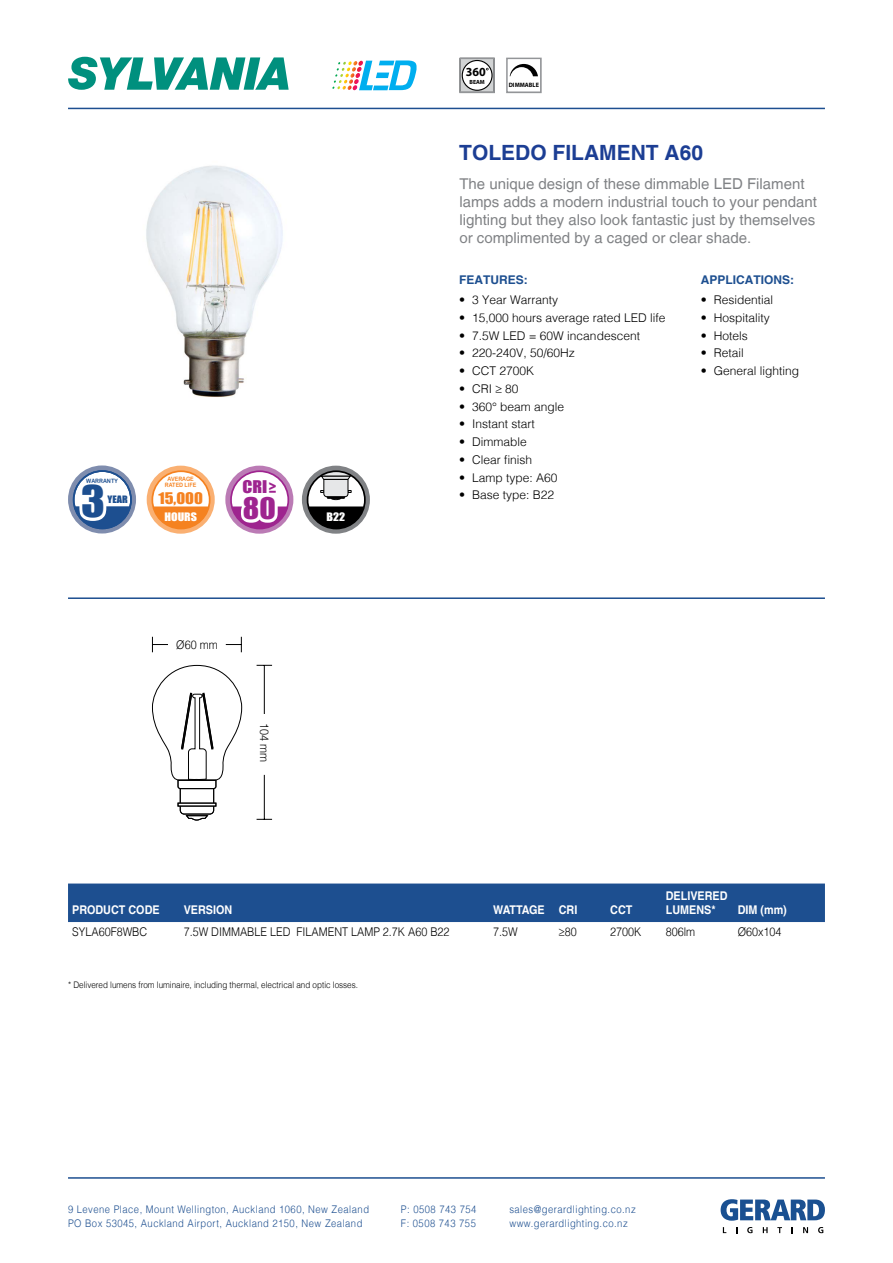
<style>
.page{position:relative;width:893px;height:1263px;background:#fff}
.page>*{position:absolute;margin:0;border:0;box-sizing:border-box;transform-origin:0 0}
.t1{font:40.5px "Impact";color:#1d4f90;scale:1.11 1}
.t2{font:27.6px "Impact";color:#9e248f;scale:1.11 1}
.t3{font:700 21px "Helvetica LT";color:#1c3e94}
.t4{font:16.2px "Impact";color:#9e248f;scale:1.11 1}
.t5{font:15px/18px "Helvetica LT";color:#808285}
.t6{font:14.85px "Impact";color:#f58220;scale:1.11 1}
.t7{font:700 12.45px "Myriad Pro";color:#000}
.t8{font:300 12px "Helvetica LT";color:#000}
.t9{font:300 12px "Helvetica LT";color:#000;scale:.9 1}
.t10{font:700 12px/14.1px "Helvetica LT";color:#fff;scale:.9 1}
.t11{font:700 12px "Helvetica LT";color:#1d4f90}
.t12{font:700 12px "Helvetica LT";letter-spacing:-.025em;color:#fff;scale:.9 1}
.t13{font:10.8px "Impact";color:#fff;scale:1.11 1}
.t14{font:300 10.5px/13.5px "Helvetica LT";letter-spacing:.05em;color:#1d4f90;scale:.9 1}
.t15{font:9.45px "Impact";color:#1d4f90;scale:1.11 1}
.t16{font:300 9px "Helvetica LT";color:#000;scale:.9 1}
.t17{font:700 6.3px "Myriad Pro";color:#000}
.t18{font:6px/6px "Arial Rounded MT Bold";color:#f58220;text-align:center;scale:.9 1}
.t19{font:6px "Arial Rounded MT Bold";color:#1d4f90;scale:.9 1}
.t20{font:700 6px "Myriad Pro";color:#000}
</style>
<div class="page">
<svg style="left:68px;top:57px;width:221px;height:33px"></svg>
<hr style="left:68px;top:108px;width:757px;height:1px;background:#1d4f90">
<svg style="left:332px;top:60px;width:85px;height:30px"></svg>
<hr style="left:68px;top:597px;width:757px;height:2px;background:#1d4f90">
<svg style="left:462px;top:61px;width:30px;height:29px"></svg>
<div style="left:459px;top:58px;width:36px;height:35px;border:2px solid #939598"></div>
<div style="left:506px;top:58px;width:36px;height:35px;border:2px solid #939598"></div>
<svg style="left:510px;top:64px;width:28px;height:12px"></svg>
<hr style="left:68px;top:1177px;width:757px;height:2px;background:#1d4f90">
<svg style="left:723px;top:1227px;width:3px;height:6px"></svg>
<svg style="left:747px;top:1227px;width:5px;height:6px"></svg>
<svg style="left:763px;top:1227px;width:5px;height:6px"></svg>
<svg style="left:777px;top:1227px;width:5px;height:6px"></svg>
<svg style="left:803px;top:1227px;width:5px;height:6px"></svg>
<svg style="left:818px;top:1227px;width:5px;height:6px"></svg>
<svg style="left:721px;top:1199px;width:104px;height:22px"></svg>
<svg style="left:68px;top:465px;width:68px;height:68px"></svg>
<svg style="left:74px;top:471px;width:57px;height:57px"></svg>
<svg style="left:74px;top:477px;width:56px;height:51px"></svg>
<div style="left:73px;top:470px;width:59px;height:59px;border:2px solid #1d4f90;border-radius:50%"></div>
<svg style="left:225px;top:466px;width:68px;height:68px"></svg>
<div style="left:231px;top:471px;width:57px;height:58px;background:#fff;border-radius:50%"></div>
<div style="left:230px;top:470px;width:59px;height:59px;border:2px solid #9e248f;border-radius:50%"></div>
<svg style="left:232px;top:489px;width:56px;height:40px"></svg>
<svg style="left:147px;top:466px;width:68px;height:68px"></svg>
<div style="left:152px;top:471px;width:58px;height:58px;background:#fff;border-radius:50%"></div>
<div style="left:151px;top:470px;width:59px;height:59px;border:2px solid #f58220;border-radius:50%"></div>
<svg style="left:153px;top:506px;width:56px;height:23px"></svg>
<svg style="left:302px;top:466px;width:68px;height:68px"></svg>
<div style="left:308px;top:471px;width:57px;height:58px;background:#fff;border-radius:50%"></div>
<svg style="left:320px;top:471px;width:32px;height:29px"></svg>
<div style="left:307px;top:470px;width:59px;height:59px;border:2px solid #000;border-radius:50%"></div>
<svg style="left:308px;top:506px;width:56px;height:23px"></svg>
<div style="left:68px;top:883px;width:757px;height:40px;background:#1d4f90"></div>
<svg style="left:152px;top:637px;width:16px;height:15px"></svg>
<svg style="left:226px;top:637px;width:16px;height:15px"></svg>
<svg style="left:152px;top:665px;width:90px;height:155px"></svg>
<svg style="left:257px;top:665px;width:15px;height:1px"></svg>
<hr style="left:264px;top:665px;width:1px;height:49px;background:#000">
<svg style="left:257px;top:819px;width:15px;height:1px"></svg>
<hr style="left:264px;top:775px;width:1px;height:44px;background:#000">
<img style="left:146px;top:165px;width:137px;height:232px">
<p class="t7" style="left:466px;top:64px;width:22px">360</p>
<p class="t20" style="left:469px;top:78px;width:17px">BEAM</p>
<p class="t17" style="left:509px;top:80px;width:32px">DIMMABLE</p>
<h3 class="t3" style="left:459px;top:139px;width:245px">TOLEDO FILAMENT A60</h3>
<p class="t19" style="left:86px;top:478px;width:36px">WARRANTY</p>
<h1 class="t1" style="left:81px;top:470px;width:23px">3</h1>
<p class="t15" style="left:107px;top:491px;width:20px">YEAR</p>
<p class="t18" style="left:165px;top:476px;width:36px">AVERAGE<br>RATED LIFE</p>
<p class="t13" style="left:164px;top:508px;width:31px">HOURS</p>
<p class="t6" style="left:158px;top:486px;width:42px">15,000</p>
<h3 class="t4" style="left:243px;top:474px;width:32px">CRI≥</h3>
<h2 class="t2" style="left:243px;top:487px;width:31px">80</h2>
<p class="t9" style="left:176px;top:637px;width:48px">Ø60 mm</p>
<p class="t9" style="left:272px;top:723px;width:45px;rotate:90deg">104 mm</p>
<p class="t13" style="left:327px;top:508px;width:18px">B22</p>
<p class="t5" style="left:459px;top:175px;width:359px">The unique design of these dimmable LED Filament lamps adds a modern industrial touch to your pendant lighting but they also look fantastic just by themselves or complimented by a caged or clear shade.</p>
<p class="t11" style="left:459px;top:272px;width:70px">FEATURES:</p>
<p class="t11" style="left:701px;top:272px;width:95px">APPLICATIONS:</p>
<p class="t8" style="left:459px;top:292px;width:100px">• 3 Year Warranty</p>
<p class="t8" style="left:459px;top:310px;width:208px">• 15,000 hours average rated LED life</p>
<p class="t8" style="left:459px;top:328px;width:182px">• 7.5W LED = 60W incandescent</p>
<p class="t8" style="left:459px;top:346px;width:117px">• 220-240V, 50/60Hz</p>
<p class="t8" style="left:459px;top:363px;width:76px">• CCT 2700K</p>
<p class="t8" style="left:459px;top:381px;width:61px">• CRI ≥ 80</p>
<p class="t8" style="left:459px;top:399px;width:106px">• 360° beam angle</p>
<p class="t8" style="left:459px;top:417px;width:77px">• Instant start</p>
<p class="t8" style="left:459px;top:434px;width:69px">• Dimmable</p>
<p class="t8" style="left:459px;top:452px;width:74px">• Clear finish</p>
<p class="t8" style="left:459px;top:470px;width:100px">• Lamp type: A60</p>
<p class="t8" style="left:459px;top:488px;width:96px">• Base type: B22</p>
<p class="t8" style="left:701px;top:292px;width:74px">• Residential</p>
<p class="t8" style="left:701px;top:310px;width:70px">• Hospitality</p>
<p class="t8" style="left:701px;top:328px;width:48px">• Hotels</p>
<p class="t8" style="left:701px;top:346px;width:44px">• Retail</p>
<p class="t8" style="left:701px;top:363px;width:100px">• General lighting</p>
<p class="t10" style="left:72px;top:903px;width:99px">PRODUCT CODE</p>
<p class="t10" style="left:184px;top:903px;width:56px">VERSION</p>
<p class="t12" style="left:493px;top:903px;width:95px">WATTAGE CRI</p>
<p class="t10" style="left:610px;top:903px;width:26px">CCT</p>
<p class="t10" style="left:666px;top:889px;width:70px">DELIVERED<br>LUMENS*</p>
<p class="t10" style="left:738px;top:903px;width:56px">DIM (mm)</p>
<p class="t9" style="left:72px;top:924px;width:85px">SYLA60F8WBC</p>
<p class="t9" style="left:184px;top:924px;width:297px">7.5W DIMMABLE LED FILAMENT LAMP 2.7K A60 B22</p>
<p class="t9" style="left:493px;top:924px;width:29px">7.5W</p>
<p class="t9" style="left:559px;top:924px;width:21px">≥80</p>
<p class="t9" style="left:610px;top:924px;width:36px">2700K</p>
<p class="t9" style="left:666px;top:924px;width:34px">806lm</p>
<p class="t9" style="left:738px;top:924px;width:50px">Ø60x104</p>
<p class="t16" style="left:68px;top:979px;width:324px">* Delivered lumens from luminaire, including thermal, electrical and optic losses.</p>
<p class="t14" style="left:68px;top:1203px;width:336px">9 Levene Place, Mount Wellington, Auckland 1060, New Zealand<br>PO Box 53045, Auckland Airport, Auckland 2150, New Zealand</p>
<p class="t14" style="left:401px;top:1203px;width:85px">P: 0508 743 754<br>F: 0508 743 755</p>
<p class="t14" style="left:509px;top:1203px;width:142px">sales@gerardlighting.co.nz www.gerardlighting.co.nz</p>
</div>
